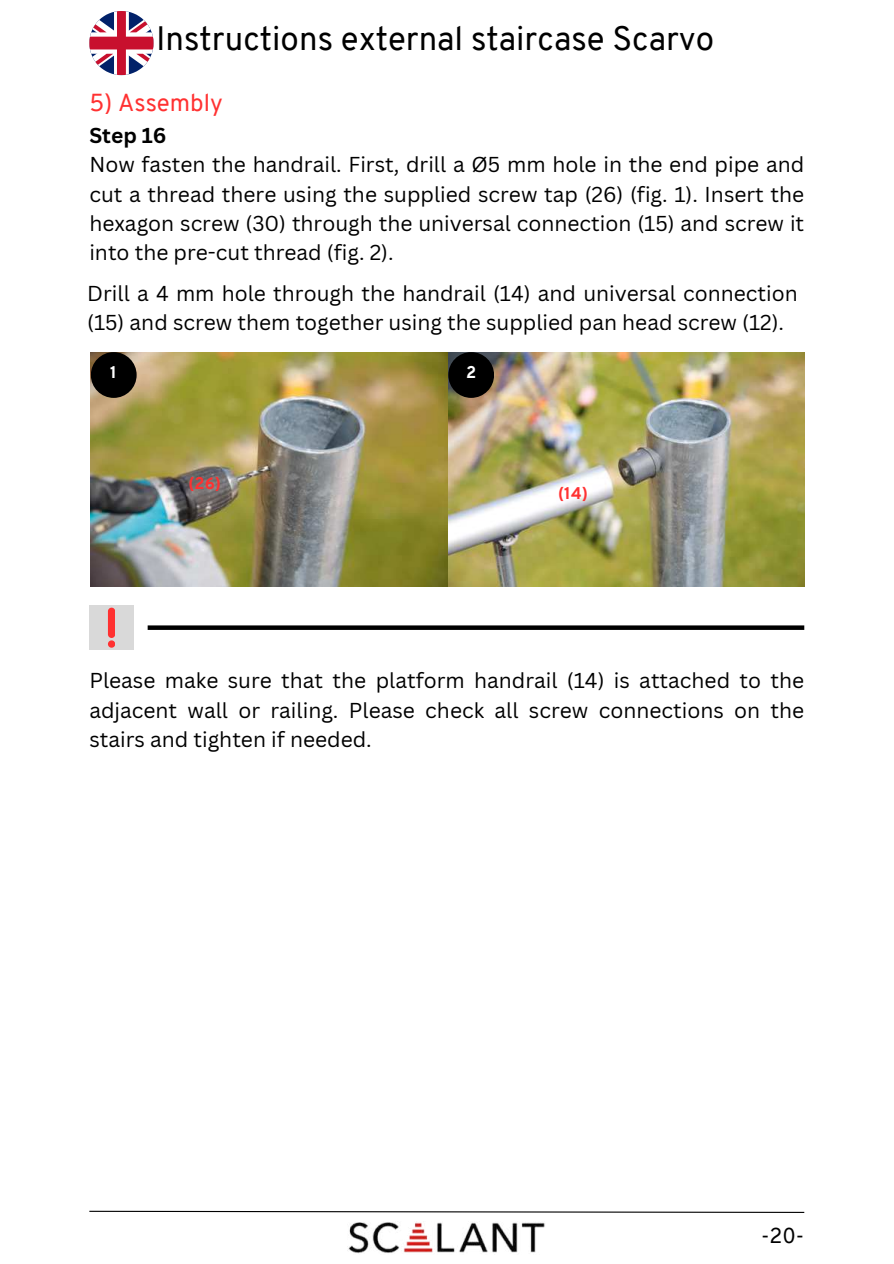
<style>
.page{position:relative;width:894px;height:1264px;background:#fff}
.page>*{position:absolute;margin:0;border:0;box-sizing:border-box;transform-origin:0 0}
.t1{font:33px "Overpass";color:#000}
.t2{font:24px "Overpass";color:#ff3131}
.t3{font:21px/29.2px "Canva Sans";color:#000;text-align:justify}
.t4{font:700 21px "Canva Sans";color:#000}
.t5{font:21px "Overpass";color:#000}
.t6{font:800 16.5px "Overpass";color:#ff3131}
.t7{font:800 16.5px "Overpass";color:#fff}
</style>
<div class="page">
<svg style="left:89px;top:1210px;width:716px;height:3px"></svg>
<div style="left:89px;top:605px;width:45px;height:45px;background:#d9d9d9"></div>
<svg style="left:108px;top:640px;width:7px;height:7px"></svg>
<div style="left:108px;top:607px;width:7px;height:31px;background:#ff3131;border-radius:4px"></div>
<div style="left:148px;top:625px;width:656px;height:5px;background:#000"></div>
<img style="left:91px;top:352px;width:712px;height:234px">
<div style="left:91px;top:352px;width:46px;height:46px;background:#000;border-radius:50%"></div>
<div style="left:448px;top:352px;width:46px;height:46px;background:#000;border-radius:50%"></div>
<img style="left:348px;top:1222px;width:197px;height:32px">
<svg style="left:89px;top:11px;width:64px;height:64px"></svg>
<h1 class="t1" style="left:156px;top:15px;width:559px">Instructions external staircase Scarvo</h1>
<p class="t2" style="left:89px;top:85px;width:135px">5) Assembly</p>
<p class="t4" style="left:89px;top:123px;width:79px">Step 16</p>
<p class="t3" style="left:89px;top:150px;width:716px">Now fasten the handrail. First, drill a Ø5 mm hole in the end pipe and cut a thread there using the supplied screw tap (26) (fig. 1). Insert the hexagon screw (30) through the universal connection (15) and screw it into the pre-cut thread (fig. 2).</p>
<p class="t3" style="left:87px;top:279px;width:712px">Drill a 4 mm hole through the handrail (14) and universal connection (15) and screw them together using the supplied pan head screw (12).</p>
<p class="t7" style="left:110px;top:360px;width:8px">1</p>
<p class="t7" style="left:466px;top:360px;width:12px">2</p>
<p class="t6" style="left:188px;top:471px;width:34px">(26)</p>
<p class="t6" style="left:558px;top:481px;width:31px">(14)</p>
<p class="t3" style="left:89px;top:666px;width:716px">Please make sure that the platform handrail (14) is attached to the adjacent wall or railing. Please check all screw connections on the stairs and tighten if needed.</p>
<p class="t5" style="left:761px;top:1220px;width:45px">-20-</p>
</div>
